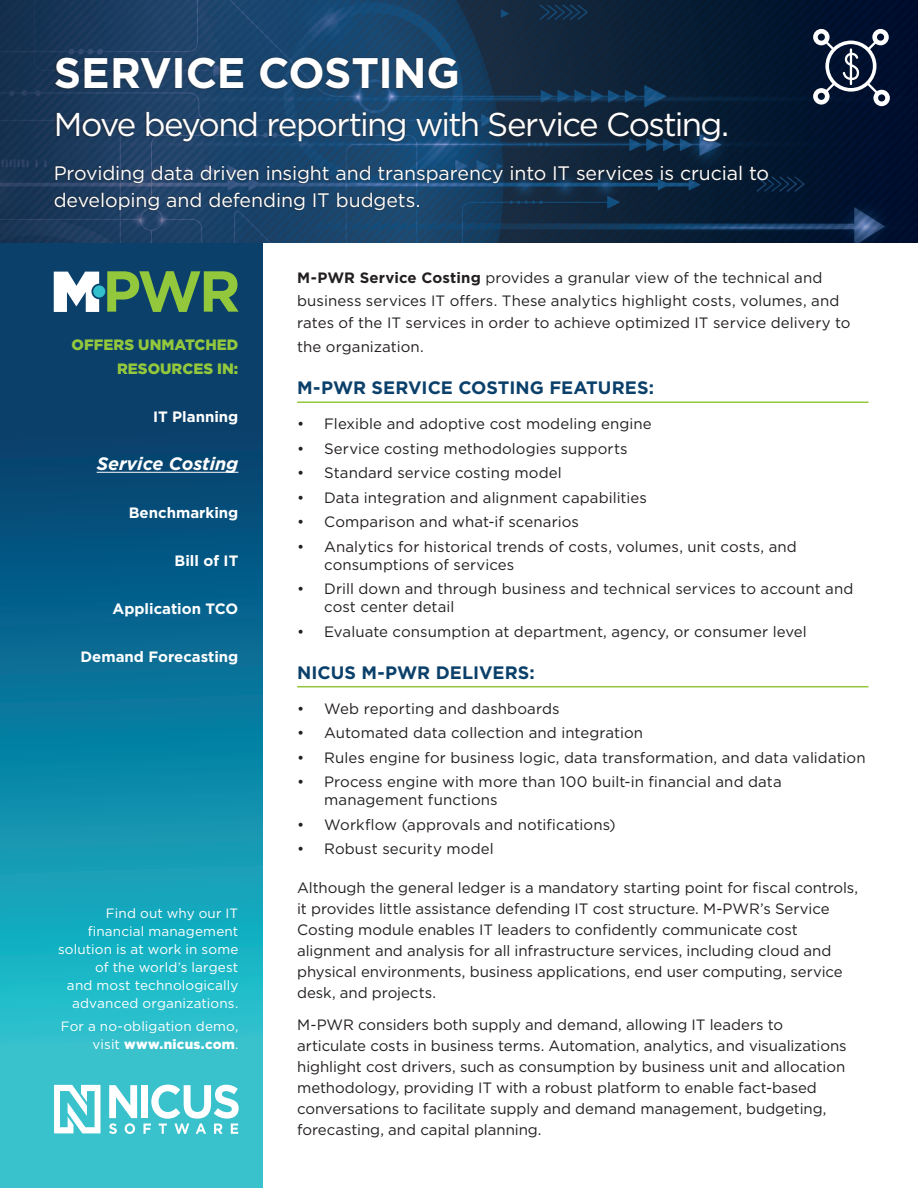
<style>
.page{position:relative;width:918px;height:1188px;background:#fff}
.page>*{position:absolute;margin:0;border:0;box-sizing:border-box;transform-origin:0 0}
.t1{font:700 42.75px "Gotham";letter-spacing:-.01em;color:#fff}
.t2{font:33px "Gotham";letter-spacing:-.05em;color:#fff}
.t3{font:19.5px/27px "Gotham";letter-spacing:-.005em;color:#fff}
.t4{font:700 18px "Gotham";color:#0b406a}
.t5{font:italic 700 18px "Gotham";color:#fff}
.t6{font:15px/21px "Gotham";color:#231f20}
.t7{font:700 15px "Gotham";color:#fff}
.t8{font:900 15px/24px "Gotham";color:#94c83c;text-align:right}
.t9{font:13.5px/18px "Gotham";letter-spacing:.01em;color:#fff;text-align:right}
.s1{font-weight:900}
.s2{font-weight:700}
</style>
<div class="page">
<svg style="left:0;top:243px;width:262px;height:945px;background:#137d9c"></svg>
<img style="left:0;top:0;width:918px;height:243px">
<hr style="left:297px;top:402px;width:571px;height:1px;background:#94c83c">
<hr style="left:297px;top:686px;width:571px;height:1px;background:#94c83c">
<svg style="left:54px;top:1085px;width:46px;height:48px"></svg>
<div style="left:141px;top:1085px;width:7px;height:33px;background:#fff"></div>
<svg style="left:109px;top:1085px;width:28px;height:49px"></svg>
<svg style="left:144px;top:1085px;width:95px;height:49px"></svg>
<div style="left:53px;top:56px;width:717px;height:156px;background:#231f20;opacity:.75"></div>
<hr style="left:97px;top:472px;width:141px;height:1px;background:#fff">
<svg style="left:107px;top:271px;width:132px;height:41px;background:#538851"></svg>
<div style="left:93px;top:285px;width:12px;height:13px;background:#31c0cc;border-radius:50%"></div>
<svg style="left:54px;top:272px;width:45px;height:40px"></svg>
<svg style="left:813px;top:29px;width:77px;height:77px"></svg>
<h1 class="t1" style="left:54px;top:45px;width:408px">SERVICE COSTING</h1>
<h2 class="t2" style="left:54px;top:103px;width:677px">Move beyond reporting with Service Costing.</h2>
<h3 class="t3" style="left:54px;top:159px;width:717px">Providing data driven insight and transparency into IT services is crucial to developing and defending IT budgets.</h3>
<p class="t8" style="left:72px;top:333px;width:168px">OFFERS UNMATCHED<br>RESOURCES IN:</p>
<p class="t7" style="left:153px;top:407px;width:87px">IT Planning</p>
<p class="t5" style="left:97px;top:452px;width:143px">Service Costing</p>
<p class="t7" style="left:129px;top:503px;width:111px">Benchmarking</p>
<p class="t7" style="left:175px;top:551px;width:65px">Bill of IT</p>
<p class="t7" style="left:113px;top:599px;width:127px">Application TCO</p>
<p class="t7" style="left:81px;top:647px;width:159px">Demand Forecasting</p>
<p class="t9" style="left:58px;top:904px;width:182px">Find out why our IT financial management solution is at work in some of the world’s largest<br>and most technologically advanced organizations.</p>
<p class="t9" style="left:61px;top:1017px;width:179px">For a no-obligation demo, visit <span class="s1">www.nicus.com</span>.</p>
<p class="t6" style="left:297px;top:266px;width:555px;line-height:22.5px"><span class="s2">M-PWR Service Costing</span> provides a granular view of the technical and business services IT offers. These analytics highlight costs, volumes, and rates of the IT services in order to achieve optimized IT service delivery to</p>
<p class="t6" style="left:297px;top:336px;width:128px">the organization.</p>
<p class="t4" style="left:297px;top:376px;width:358px">M-PWR SERVICE COSTING FEATURES:</p>
<p class="t6" style="left:297px;top:413px;width:356px">• Flexible and adoptive cost modeling engine</p>
<p class="t6" style="left:297px;top:438px;width:332px">• Service costing methodologies supports</p>
<p class="t6" style="left:297px;top:462px;width:266px">• Standard service costing model</p>
<p class="t6" style="left:297px;top:487px;width:351px">• Data integration and alignment capabilities</p>
<p class="t6" style="left:297px;top:511px;width:283px">• Comparison and what-if scenarios</p>
<p class="t6" style="left:324px;top:537px;width:474px;line-height:18px;text-indent:-27px">• Analytics for historical trends of costs, volumes, unit costs, and consumptions of services</p>
<p class="t6" style="left:324px;top:580px;width:531px;line-height:18px;text-indent:-27px">• Drill down and through business and technical services to account and cost center detail</p>
<p class="t6" style="left:297px;top:621px;width:511px">• Evaluate consumption at department, agency, or consumer level</p>
<p class="t4" style="left:297px;top:660px;width:239px">NICUS M-PWR DELIVERS:</p>
<p class="t6" style="left:297px;top:698px;width:264px">• Web reporting and dashboards</p>
<p class="t6" style="left:297px;top:722px;width:347px">• Automated data collection and integration</p>
<p class="t6" style="left:297px;top:747px;width:570px">• Rules engine for business logic, data transformation, and data validation</p>
<p class="t6" style="left:324px;top:773px;width:459px;line-height:18px;text-indent:-27px">• Process engine with more than 100 built-in financial and data management functions</p>
<p class="t6" style="left:297px;top:814px;width:320px">• Workflow (approvals and notifications)</p>
<p class="t6" style="left:297px;top:838px;width:198px">• Robust security model</p>
<p class="t6" style="left:297px;top:877px;width:563px">Although the general ledger is a mandatory starting point for fiscal controls, it provides little assistance defending IT cost structure. M-PWR’s Service Costing module enables IT leaders to confidently communicate cost alignment and analysis for all infrastructure services, including cloud and physical environments, business applications, end user computing, service desk, and projects.</p>
<p class="t6" style="left:297px;top:1014px;width:551px">M-PWR considers both supply and demand, allowing IT leaders to articulate costs in business terms. Automation, analytics, and visualizations highlight cost drivers, such as consumption by business unit and allocation methodology, providing IT with a robust platform to enable fact-based conversations to facilitate supply and demand management, budgeting, forecasting, and capital planning.</p>
</div>
